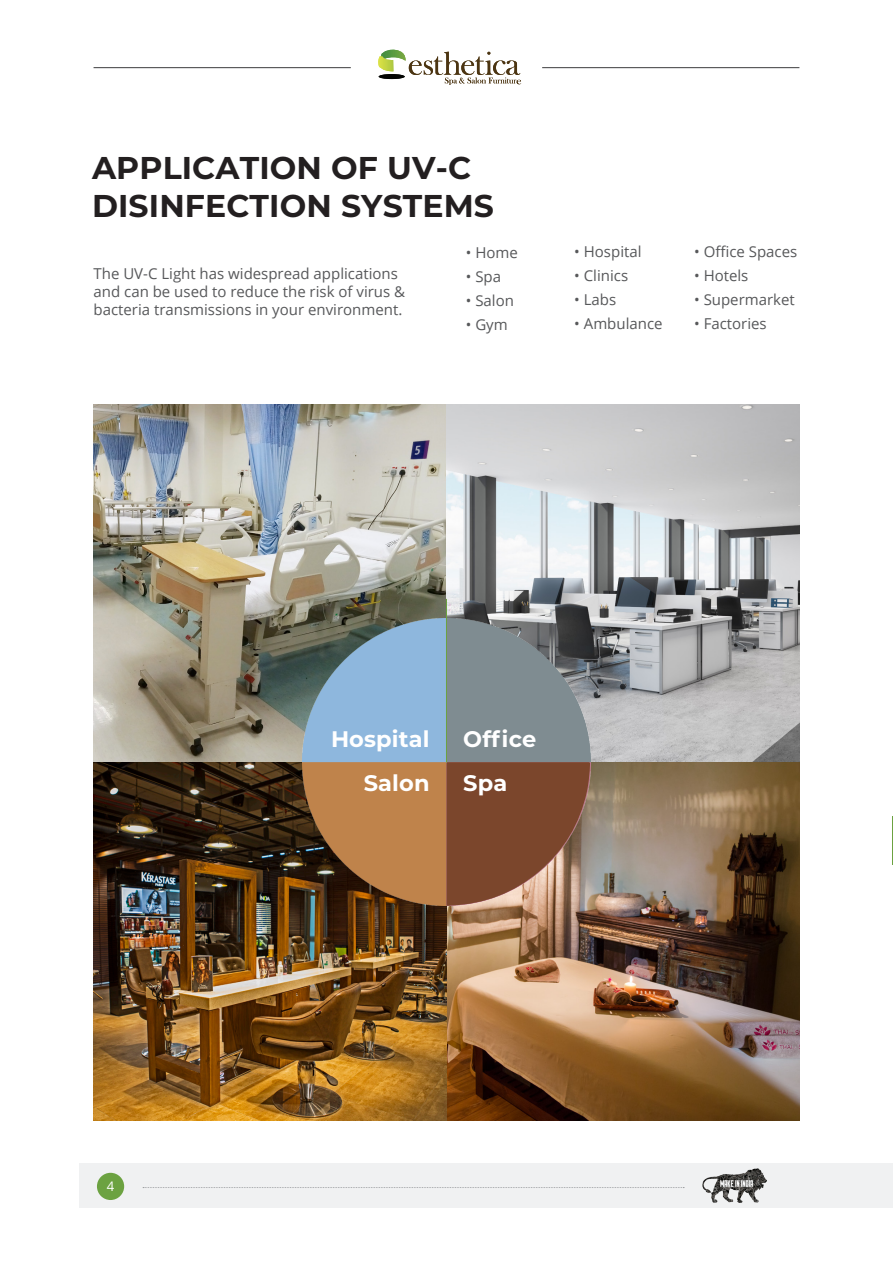
<style>
.page{position:relative;width:893px;height:1263px;background:#fff}
.page>*{position:absolute;margin:0;border:0;box-sizing:border-box;transform-origin:0 0}
.t1{font:700 31.5px/37.8px "Montserrat";letter-spacing:.005em;color:#231f20}
.t2{font:700 22.5px/43.5px "Montserrat";letter-spacing:.005em;color:#fff;text-align:right}
.t3{font:15px/18px "Open Sans";color:#57585a}
.t4{font:13.2px "Open Sans";color:#fff}
</style>
<div class="page">
<svg style="left:378px;top:50px;width:143px;height:35px"></svg>
<div style="left:79px;top:1163px;width:814px;height:45px;background:#f0f1f2"></div>
<div style="left:97px;top:1173px;width:27px;height:27px;background:#6ca241;border-radius:50%"></div>
<hr style="left:94px;top:67px;width:257px;height:1px;background:#3c3c3d">
<hr style="left:542px;top:67px;width:257px;height:1px;background:#3c3c3d">
<svg style="left:143px;top:1187px;width:541px;height:1px"></svg>
<img style="left:702px;top:1168px;width:65px;height:35px">
<img style="left:94px;top:404px;width:705px;height:717px">
<img style="left:303px;top:619px;width:287px;height:287px">
<svg style="left:446px;top:762px;width:144px;height:144px;background:#885840"></svg>
<h1 class="t1" style="left:92px;top:148px;width:404px">APPLICATION OF UV-C<br>DISINFECTION SYSTEMS</h1>
<p class="t3" style="left:94px;top:264px;width:313px">The UV-C Light has widespread applications and can be used to reduce the risk of virus &amp; bacteria transmissions in your environment.</p>
<p class="t3" style="left:466px;top:243px;width:54px">• Home</p>
<p class="t3" style="left:466px;top:267px;width:37px">• Spa</p>
<p class="t3" style="left:466px;top:291px;width:50px">• Salon</p>
<p class="t3" style="left:466px;top:315px;width:43px">• Gym</p>
<p class="t3" style="left:574px;top:243px;width:69px">• Hospital</p>
<p class="t3" style="left:574px;top:267px;width:55px">• Clinics</p>
<p class="t3" style="left:574px;top:291px;width:44px">• Labs</p>
<p class="t3" style="left:574px;top:315px;width:90px">• Ambulance</p>
<p class="t3" style="left:694px;top:243px;width:105px">• Office Spaces</p>
<p class="t3" style="left:694px;top:291px;width:102px">• Supermarket</p>
<p class="t3" style="left:694px;top:315px;width:74px">• Factories</p>
<p class="t3" style="left:694px;top:267px;width:56px">• Hotels</p>
<p class="t4" style="left:107px;top:1177px;width:9px">4</p>
<h2 class="t2" style="left:331px;top:716px;width:100px">Hospital<br>Salon</h2>
<h2 class="t2" style="left:463px;top:716px;width:75px;text-align:left">Office<br>Spa</h2>
</div>
